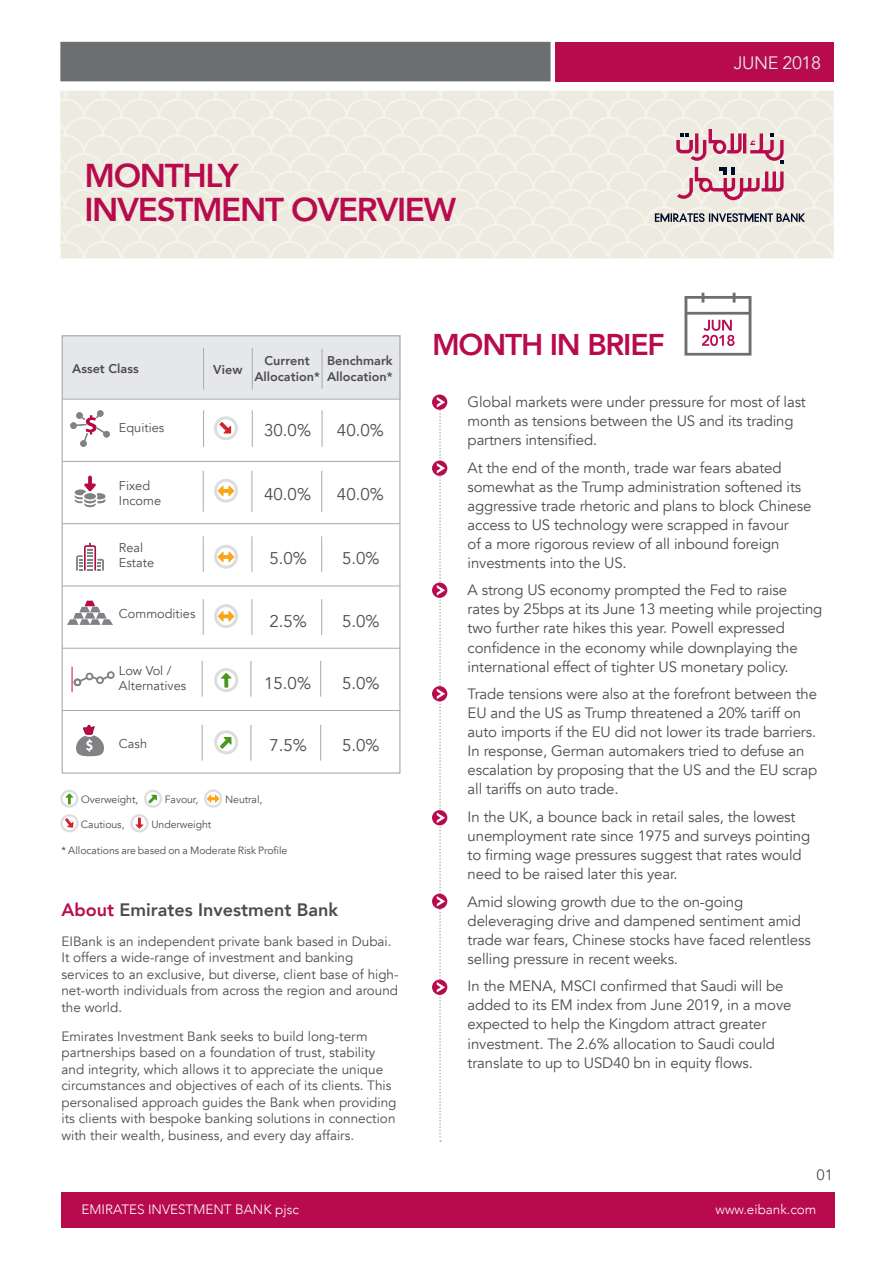
<style>
.page{position:relative;width:893px;height:1263px;background:#fff}
.page>*{position:absolute;margin:0;border:0;box-sizing:border-box;transform-origin:0 0}
.t1{font:800 33px/34.5px "Avenir";letter-spacing:-.04em;color:#b80b4d}
.t2{font:800 30px "Avenir";letter-spacing:-.04em;color:#b80b4d}
.t3{font:800 18px "Avenir";color:#4d4d4f}
.t4{font:18px "Avenir";letter-spacing:-.025em;color:#e6e7e8}
.t5{font:16.95px "Avenir";color:#4d4d4f}
.t6{font:15px/19px "Avenir";letter-spacing:-.01em;color:#4d4d4f}
.t7{font:13.5px/16.5px "Avenir";color:#4d4d4f}
.t8{font:300 13.5px "Avenir";color:#fff}
.t9{font:12.75px/15.3px "Avenir";color:#4d4d4f}
.t10{font:800 12.6px/15.1px "Avenir";color:#4d4d4f;text-align:center}
.t11{font:10.5px "Avenir";letter-spacing:-.005em;color:#4d4d4f}
.s1{color:#b80b4d}
</style>
<div class="page">
<svg style="left:60px;top:91px;width:774px;height:167px;background:#eeebe1"></svg>
<div style="left:556px;top:42px;width:278px;height:39px;background:#b80b4d"></div>
<div style="left:60px;top:42px;width:491px;height:39px;background:#6d6e71"></div>
<svg style="left:676px;top:129px;width:108px;height:71px;background:#dcb0b9"></svg>
<svg style="left:655px;top:213px;width:150px;height:9px"></svg>
<div style="left:61px;top:1192px;width:774px;height:35px;background:#b80b4d"></div>
<svg style="left:432px;top:394px;width:15px;height:16px"></svg>
<svg style="left:432px;top:583px;width:15px;height:15px"></svg>
<svg style="left:432px;top:686px;width:15px;height:15px"></svg>
<svg style="left:432px;top:894px;width:15px;height:15px"></svg>
<svg style="left:432px;top:810px;width:15px;height:15px"></svg>
<svg style="left:432px;top:979px;width:15px;height:16px"></svg>
<svg style="left:432px;top:460px;width:15px;height:16px"></svg>
<svg style="left:437px;top:397px;width:8px;height:745px"></svg>
<div style="left:62px;top:335px;width:339px;height:64px;background:#e6e7e8"></div>
<svg style="left:60px;top:790px;width:18px;height:18px"></svg>
<svg style="left:144px;top:790px;width:18px;height:18px"></svg>
<svg style="left:204px;top:789px;width:18px;height:19px"></svg>
<svg style="left:60px;top:814px;width:19px;height:19px"></svg>
<svg style="left:130px;top:814px;width:19px;height:18px"></svg>
<hr style="left:62px;top:461px;width:338px;height:1px;background:#a7a9ac">
<hr style="left:62px;top:399px;width:339px;height:1px;background:#a7a9ac">
<hr style="left:62px;top:523px;width:338px;height:1px;background:#a7a9ac">
<hr style="left:203px;top:348px;width:1px;height:42px;background:#a7a9ac">
<hr style="left:252px;top:348px;width:1px;height:42px;background:#a7a9ac">
<hr style="left:322px;top:349px;width:1px;height:40px;background:#a7a9ac">
<hr style="left:62px;top:586px;width:339px;height:1px;background:#a7a9ac">
<hr style="left:62px;top:648px;width:338px;height:1px;background:#a7a9ac">
<hr style="left:62px;top:710px;width:339px;height:1px;background:#a7a9ac">
<hr style="left:203px;top:536px;width:1px;height:36px;background:#a7a9ac">
<hr style="left:252px;top:536px;width:1px;height:36px;background:#a7a9ac">
<hr style="left:321px;top:536px;width:1px;height:36px;background:#a7a9ac">
<svg style="left:76px;top:543px;width:28px;height:27px"></svg>
<svg style="left:214px;top:545px;width:24px;height:24px"></svg>
<svg style="left:214px;top:604px;width:24px;height:24px"></svg>
<hr style="left:203px;top:471px;width:1px;height:41px;background:#a7a9ac">
<hr style="left:252px;top:471px;width:1px;height:41px;background:#a7a9ac">
<hr style="left:321px;top:471px;width:1px;height:41px;background:#a7a9ac">
<svg style="left:75px;top:476px;width:30px;height:31px"></svg>
<svg style="left:214px;top:479px;width:24px;height:24px"></svg>
<hr style="left:203px;top:599px;width:1px;height:36px;background:#a7a9ac">
<hr style="left:252px;top:599px;width:1px;height:36px;background:#a7a9ac">
<hr style="left:321px;top:599px;width:1px;height:36px;background:#a7a9ac">
<svg style="left:67px;top:601px;width:46px;height:24px"></svg>
<hr style="left:202px;top:725px;width:1px;height:36px;background:#a7a9ac">
<hr style="left:250px;top:725px;width:1px;height:36px;background:#a7a9ac">
<hr style="left:320px;top:725px;width:1px;height:36px;background:#a7a9ac">
<svg style="left:76px;top:724px;width:28px;height:32px"></svg>
<svg style="left:214px;top:730px;width:25px;height:24px"></svg>
<hr style="left:202px;top:661px;width:1px;height:36px;background:#a7a9ac">
<hr style="left:250px;top:661px;width:1px;height:36px;background:#a7a9ac">
<hr style="left:320px;top:661px;width:1px;height:36px;background:#a7a9ac">
<svg style="left:214px;top:668px;width:24px;height:24px"></svg>
<svg style="left:72px;top:667px;width:43px;height:25px"></svg>
<svg style="left:70px;top:410px;width:40px;height:37px"></svg>
<hr style="left:203px;top:410px;width:1px;height:37px;background:#a7a9ac">
<hr style="left:252px;top:410px;width:1px;height:37px;background:#a7a9ac">
<hr style="left:322px;top:410px;width:1px;height:37px;background:#a7a9ac">
<svg style="left:214px;top:416px;width:24px;height:24px"></svg>
<div style="left:62px;top:335px;width:338px;height:439px;border:1px solid #a7a9ac"></div>
<svg style="left:684px;top:293px;width:67px;height:63px"></svg>
<h1 class="t1" style="left:84px;top:158px;width:373px">MONTHLY<br>INVESTMENT OVERVIEW</h1>
<p class="t4" style="left:734px;top:52px;width:89px">JUNE 2018</p>
<p class="t10" style="left:72px;top:361px;width:68px">Asset Class</p>
<p class="t10" style="left:254px;top:353px;width:67px">Current<br>Allocation*</p>
<p class="t10" style="left:327px;top:353px;width:67px;text-align:left">Benchmark<br>Allocation*</p>
<p class="t10" style="left:213px;top:362px;width:31px">View</p>
<p class="t9" style="left:119px;top:420px;width:47px">Equities</p>
<p class="t5" style="left:264px;top:420px;width:48px">30.0%</p>
<p class="t5" style="left:337px;top:420px;width:48px">40.0%</p>
<p class="t9" style="left:119px;top:478px;width:44px">Fixed<br>Income</p>
<p class="t9" style="left:119px;top:540px;width:37px">Real<br>Estate</p>
<p class="t9" style="left:119px;top:606px;width:78px">Commodities</p>
<p class="t9" style="left:119px;top:663px;width:69px">Low Vol /<br>Alternatives</p>
<p class="t5" style="left:264px;top:484px;width:48px">40.0%</p>
<p class="t5" style="left:337px;top:484px;width:48px">40.0%</p>
<p class="t5" style="left:269px;top:548px;width:39px">5.0%</p>
<p class="t5" style="left:342px;top:548px;width:39px">5.0%</p>
<p class="t5" style="left:269px;top:611px;width:39px">2.5%</p>
<p class="t5" style="left:342px;top:611px;width:39px">5.0%</p>
<p class="t5" style="left:264px;top:673px;width:48px">15.0%</p>
<p class="t5" style="left:342px;top:673px;width:39px">5.0%</p>
<p class="t9" style="left:119px;top:736px;width:30px">Cash</p>
<p class="t5" style="left:269px;top:735px;width:39px">7.5%</p>
<p class="t5" style="left:342px;top:735px;width:39px">5.0%</p>
<p class="t11" style="left:81px;top:793px;width:59px">Overweight,</p>
<p class="t11" style="left:165px;top:793px;width:35px">Favour,</p>
<p class="t11" style="left:225px;top:793px;width:39px">Neutral,</p>
<p class="t11" style="left:81px;top:818px;width:45px">Cautious,</p>
<p class="t11" style="left:151px;top:818px;width:61px">Underweight</p>
<p class="t11" style="left:61px;top:844px;width:227px">* Allocations are based on a Moderate Risk Profile</p>
<p class="t3" style="left:61px;top:896px;width:278px"><span class="s1">About</span> Emirates Investment Bank</p>
<p class="t7" style="left:61px;top:933px;width:339px">EIBank is an independent private bank based in Dubai.<br>It offers a wide-range of investment and banking services to an exclusive, but diverse, client base of high&shy;net-worth individuals from across the region and around the world.</p>
<p class="t7" style="left:61px;top:1028px;width:337px">Emirates Investment Bank seeks to build long-term partnerships based on a foundation of trust, stability and integrity, which allows it to appreciate the unique circumstances and objectives of each of its clients. This personalised approach guides the Bank when providing its clients with bespoke banking solutions in connection with their wealth, business, and every day affairs.</p>
<h2 class="t2" style="left:432px;top:322px;width:234px">MONTH IN BRIEF</h2>
<p class="t6" style="left:468px;top:392px;width:340px">Global markets were under pressure for most of last month as tensions between the US and its trading partners intensified.</p>
<p class="t6" style="left:468px;top:458px;width:345px">At the end of the month, trade war fears abated somewhat as the Trump administration softened its aggressive trade rhetoric and plans to block Chinese access to US technology were scrapped in favour<br>of a more rigorous review of all inbound foreign investments into the US.</p>
<p class="t6" style="left:468px;top:581px;width:356px">A strong US economy prompted the Fed to raise rates by 25bps at its June 13 meeting while projecting two further rate hikes this year. Powell expressed confidence in the economy while downplaying the international effect of tighter US monetary policy.</p>
<p class="t6" style="left:468px;top:685px;width:351px">Trade tensions were also at the forefront between the EU and the US as Trump threatened a 20% tariff on auto imports if the EU did not lower its trade barriers.<br>In response, German automakers tried to defuse an escalation by proposing that the US and the EU scrap all tariffs on auto trade.</p>
<p class="t6" style="left:468px;top:807px;width:344px">In the UK, a bounce back in retail sales, the lowest unemployment rate since 1975 and surveys pointing to firming wage pressures suggest that rates would need to be raised later this year.</p>
<p class="t6" style="left:468px;top:892px;width:345px">Amid slowing growth due to the on-going deleveraging drive and dampened sentiment amid trade war fears, Chinese stocks have faced relentless selling pressure in recent weeks.</p>
<p class="t6" style="left:468px;top:977px;width:325px">In the MENA, MSCI confirmed that Saudi will be added to its EM index from June 2019, in a move expected to help the Kingdom attract greater investment. The 2.6% allocation to Saudi could translate to up to USD40 bn in equity flows.</p>
<p class="t6" style="left:816px;top:1166px;width:18px">01</p>
<p class="t8" style="left:81px;top:1201px;width:219px">EMIRATES INVESTMENT BANK pjsc</p>
<p class="t8" style="left:716px;top:1201px;width:102px">www.eibank.com</p>
</div>
